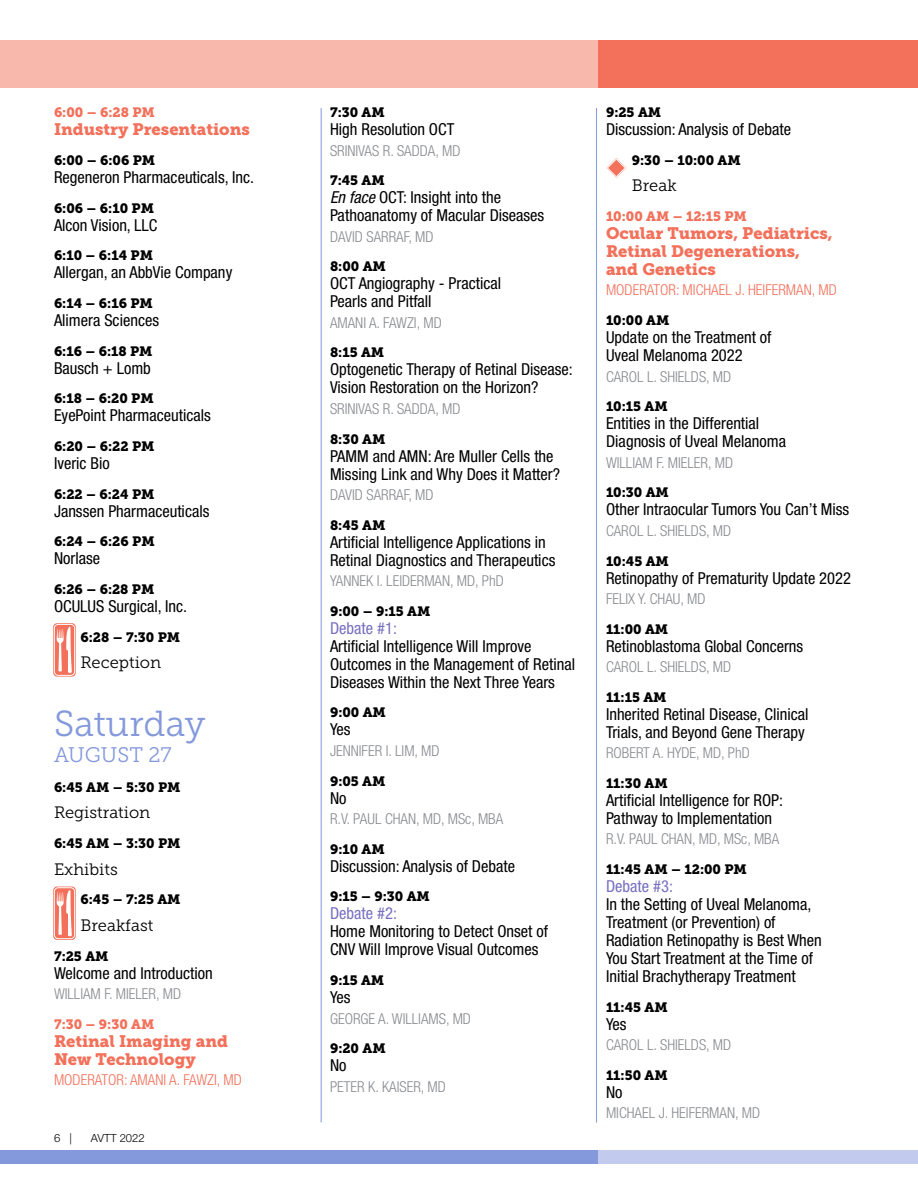
<style>
.page{position:relative;width:918px;height:1188px;background:#fff}
.page>*{position:absolute;margin:0;border:0;box-sizing:border-box;transform-origin:0 0}
.t1{font:36px "Museo Slab 300";color:#8498dc}
.t2{font:21px "Museo Slab 300";color:#8498dc}
.t3{font:condensed 16.5px/18px "Helvetica Neue LT Pro";color:#000}
.t4{font:16.5px/18px "Museo Slab 900";color:#f3705a}
.t5{font:16.5px "Museo Slab 300";color:#000}
.t6{font:condensed 16.5px "Helvetica Neue LT Pro";color:#766fc0}
.t7{font:300 condensed 15px "Helvetica Neue LT Pro";color:#878a8e}
.t8{font:300 condensed 15px "Helvetica Neue LT Pro";color:#f3705a}
.t9{font:13.5px "Museo Slab 900";color:#000}
.t10{font:13.5px "Museo Slab 900";color:#f3705a}
.t11{font:300 11.25px "Helvetica Neue LT Pro";color:#000}
.s1{font-style:italic}
</style>
<div class="page">
<hr style="left:321px;top:108px;width:1px;height:1015px;background:#8498dc">
<hr style="left:596px;top:108px;width:1px;height:1015px;background:#8498dc">
<div style="left:0;top:40px;width:918px;height:48px;background:#f9b8ac"></div>
<div style="left:598px;top:40px;width:320px;height:48px;background:#f3705a"></div>
<div style="left:0;top:1150px;width:918px;height:14px;background:#8498dc"></div>
<div style="left:598px;top:1150px;width:320px;height:14px;background:#c2cbed"></div>
<svg style="left:606px;top:158px;width:20px;height:20px"></svg>
<div style="left:53px;top:623px;width:23px;height:54px;background:#f3705a;border-radius:4px"></div>
<div style="left:54px;top:624px;width:21px;height:52px;border:1px solid #fff;border-radius:4px"></div>
<svg style="left:57px;top:627px;width:15px;height:46px"></svg>
<div style="left:53px;top:887px;width:23px;height:53px;background:#f3705a;border-radius:4px"></div>
<div style="left:54px;top:887px;width:21px;height:52px;border:1px solid #fff;border-radius:4px"></div>
<svg style="left:57px;top:890px;width:15px;height:46px"></svg>
<p class="t10" style="left:54px;top:105px;width:102px">6:00 – 6:28 PM</p>
<p class="t4" style="left:54px;top:120px;width:197px">Industry Presentations</p>
<p class="t9" style="left:54px;top:152px;width:103px">6:00 – 6:06 PM</p>
<p class="t3" style="left:54px;top:168px;width:202px">Regeneron Pharmaceuticals, Inc.</p>
<p class="t9" style="left:54px;top:200px;width:101px">6:06 – 6:10 PM</p>
<p class="t3" style="left:54px;top:215px;width:105px">Alcon Vision, LLC</p>
<p class="t9" style="left:54px;top:248px;width:101px">6:10 – 6:14 PM</p>
<p class="t3" style="left:54px;top:263px;width:180px">Allergan, an AbbVie Company</p>
<p class="t9" style="left:54px;top:295px;width:100px">6:14 – 6:16 PM</p>
<p class="t3" style="left:54px;top:311px;width:107px">Alimera Sciences</p>
<p class="t9" style="left:54px;top:343px;width:100px">6:16 – 6:18 PM</p>
<p class="t3" style="left:54px;top:359px;width:98px">Bausch + Lomb</p>
<p class="t9" style="left:54px;top:391px;width:101px">6:18 – 6:20 PM</p>
<p class="t3" style="left:54px;top:406px;width:158px">EyePoint Pharmaceuticals</p>
<p class="t9" style="left:54px;top:438px;width:102px">6:20 – 6:22 PM</p>
<p class="t3" style="left:54px;top:454px;width:57px">Iveric Bio</p>
<p class="t9" style="left:54px;top:486px;width:102px">6:22 – 6:24 PM</p>
<p class="t3" style="left:54px;top:502px;width:157px">Janssen Pharmaceuticals</p>
<p class="t9" style="left:54px;top:534px;width:102px">6:24 – 6:26 PM</p>
<p class="t3" style="left:54px;top:549px;width:48px">Norlase</p>
<p class="t9" style="left:54px;top:582px;width:102px">6:26 – 6:28 PM</p>
<p class="t3" style="left:54px;top:597px;width:135px">OCULUS Surgical, Inc.</p>
<p class="t9" style="left:80px;top:629px;width:101px">6:28 – 7:30 PM</p>
<p class="t5" style="left:80px;top:654px;width:82px">Reception</p>
<h1 class="t1" style="left:54px;top:704px;width:153px">Saturday</h1>
<p class="t2" style="left:54px;top:743px;width:119px">AUGUST 27</p>
<p class="t9" style="left:54px;top:779px;width:128px">6:45 AM – 5:30 PM</p>
<p class="t5" style="left:54px;top:804px;width:98px">Registration</p>
<p class="t9" style="left:54px;top:835px;width:128px">6:45 AM – 3:30 PM</p>
<p class="t5" style="left:54px;top:860px;width:65px">Exhibits</p>
<p class="t9" style="left:80px;top:892px;width:102px">6:45 – 7:25 AM</p>
<p class="t5" style="left:80px;top:916px;width:75px">Breakfast</p>
<p class="t9" style="left:54px;top:948px;width:56px">7:25 AM</p>
<p class="t3" style="left:54px;top:964px;width:160px">Welcome and Introduction</p>
<p class="t7" style="left:54px;top:985px;width:129px">WILLIAM F. MIELER, MD</p>
<p class="t10" style="left:54px;top:1016px;width:102px">7:30 – 9:30 AM</p>
<p class="t4" style="left:54px;top:1032px;width:176px">Retinal Imaging and<br>New Technology</p>
<p class="t8" style="left:54px;top:1071px;width:189px">MODERATOR: AMANI A. FAWZI, MD</p>
<p class="t11" style="left:54px;top:1131px;width:20px">6 |</p>
<p class="t11" style="left:91px;top:1131px;width:55px">AVTT 2022</p>
<p class="t9" style="left:330px;top:105px;width:56px">7:30 AM</p>
<p class="t3" style="left:330px;top:120px;width:126px">High Resolution OCT</p>
<p class="t7" style="left:330px;top:142px;width:132px">SRINIVAS R. SADDA, MD</p>
<p class="t9" style="left:330px;top:173px;width:56px">7:45 AM</p>
<p class="t3" style="left:330px;top:188px;width:216px"><span class="s1">En face</span> OCT: Insight into the<br>Pathoanatomy of Macular Diseases</p>
<p class="t7" style="left:330px;top:228px;width:105px">DAVID SARRAF, MD</p>
<p class="t9" style="left:330px;top:259px;width:57px">8:00 AM</p>
<p class="t3" style="left:330px;top:274px;width:173px">OCT Angiography - Practical<br>Pearls and Pitfall</p>
<p class="t7" style="left:330px;top:314px;width:113px">AMANI A. FAWZI, MD</p>
<p class="t9" style="left:330px;top:345px;width:56px">8:15 AM</p>
<p class="t3" style="left:330px;top:360px;width:244px">Optogenetic Therapy of Retinal Disease:<br>Vision Restoration on the Horizon?</p>
<p class="t7" style="left:330px;top:400px;width:132px">SRINIVAS R. SADDA, MD</p>
<p class="t9" style="left:330px;top:431px;width:57px">8:30 AM</p>
<p class="t3" style="left:330px;top:447px;width:232px">PAMM and AMN: Are Muller Cells the<br>Missing Link and Why Does it Matter?</p>
<p class="t7" style="left:330px;top:486px;width:105px">DAVID SARRAF, MD</p>
<p class="t9" style="left:330px;top:517px;width:57px">8:45 AM</p>
<p class="t3" style="left:330px;top:533px;width:227px">Artificial Intelligence Applications in<br>Retinal Diagnostics and Therapeutics</p>
<p class="t7" style="left:330px;top:572px;width:175px">YANNEK I. LEIDERMAN, MD, PhD</p>
<p class="t9" style="left:330px;top:603px;width:102px">9:00 – 9:15 AM</p>
<p class="t6" style="left:330px;top:618px;width:68px">Debate #1:</p>
<p class="t3" style="left:330px;top:637px;width:247px">Artificial Intelligence Will Improve<br>Outcomes in the Management of Retinal<br>Diseases Within the Next Three Years</p>
<p class="t9" style="left:330px;top:705px;width:57px">9:00 AM</p>
<p class="t3" style="left:330px;top:720px;width:22px">Yes</p>
<p class="t7" style="left:330px;top:742px;width:111px">JENNIFER I. LIM, MD</p>
<p class="t9" style="left:330px;top:773px;width:57px">9:05 AM</p>
<p class="t3" style="left:330px;top:789px;width:18px">No</p>
<p class="t7" style="left:330px;top:810px;width:175px">R.V. PAUL CHAN, MD, MSc, MBA</p>
<p class="t9" style="left:330px;top:841px;width:56px">9:10 AM</p>
<p class="t3" style="left:330px;top:857px;width:187px">Discussion: Analysis of Debate</p>
<p class="t9" style="left:330px;top:889px;width:101px">9:15 – 9:30 AM</p>
<p class="t6" style="left:330px;top:904px;width:68px">Debate #2:</p>
<p class="t3" style="left:330px;top:922px;width:220px">Home Monitoring to Detect Onset of<br>CNV Will Improve Visual Outcomes</p>
<p class="t9" style="left:330px;top:973px;width:56px">9:15 AM</p>
<p class="t3" style="left:330px;top:988px;width:22px">Yes</p>
<p class="t7" style="left:330px;top:1010px;width:143px">GEORGE A. WILLIAMS, MD</p>
<p class="t9" style="left:330px;top:1041px;width:57px">9:20 AM</p>
<p class="t3" style="left:330px;top:1056px;width:18px">No</p>
<p class="t7" style="left:330px;top:1078px;width:117px">PETER K. KAISER, MD</p>
<p class="t9" style="left:606px;top:105px;width:57px">9:25 AM</p>
<p class="t3" style="left:606px;top:120px;width:187px">Discussion: Analysis of Debate</p>
<p class="t9" style="left:632px;top:152px;width:111px">9:30 – 10:00 AM</p>
<p class="t5" style="left:632px;top:177px;width:46px">Break</p>
<p class="t10" style="left:606px;top:208px;width:142px">10:00 AM – 12:15 PM</p>
<p class="t4" style="left:606px;top:224px;width:228px">Ocular Tumors, Pediatrics,<br>Retinal Degenerations, and Genetics</p>
<p class="t8" style="left:606px;top:282px;width:232px">MODERATOR: MICHAEL J. HEIFERMAN, MD</p>
<p class="t9" style="left:606px;top:313px;width:65px">10:00 AM</p>
<p class="t3" style="left:606px;top:328px;width:167px">Update on the Treatment of<br>Uveal Melanoma 2022</p>
<p class="t7" style="left:606px;top:368px;width:127px">CAROL L. SHIELDS, MD</p>
<p class="t9" style="left:606px;top:399px;width:63px">10:15 AM</p>
<p class="t3" style="left:606px;top:414px;width:182px">Entities in the Differential<br>Diagnosis of Uveal Melanoma</p>
<p class="t7" style="left:606px;top:454px;width:129px">WILLIAM F. MIELER, MD</p>
<p class="t9" style="left:606px;top:485px;width:64px">10:30 AM</p>
<p class="t3" style="left:606px;top:500px;width:245px">Other Intraocular Tumors You Can’t Miss</p>
<p class="t7" style="left:606px;top:522px;width:127px">CAROL L. SHIELDS, MD</p>
<p class="t9" style="left:606px;top:553px;width:64px">10:45 AM</p>
<p class="t3" style="left:606px;top:569px;width:246px">Retinopathy of Prematurity Update 2022</p>
<p class="t7" style="left:606px;top:590px;width:101px">FELIX Y. CHAU, MD</p>
<p class="t9" style="left:606px;top:621px;width:64px">11:00 AM</p>
<p class="t3" style="left:606px;top:637px;width:199px">Retinoblastoma Global Concerns</p>
<p class="t7" style="left:606px;top:658px;width:127px">CAROL L. SHIELDS, MD</p>
<p class="t9" style="left:606px;top:689px;width:62px">11:15 AM</p>
<p class="t3" style="left:606px;top:705px;width:204px">Inherited Retinal Disease, Clinical<br>Trials, and Beyond Gene Therapy</p>
<p class="t7" style="left:606px;top:744px;width:145px">ROBERT A. HYDE, MD, PhD</p>
<p class="t9" style="left:606px;top:775px;width:63px">11:30 AM</p>
<p class="t3" style="left:606px;top:791px;width:179px">Artificial Intelligence for ROP:<br>Pathway to Implementation</p>
<p class="t7" style="left:606px;top:830px;width:175px">R.V. PAUL CHAN, MD, MSc, MBA</p>
<p class="t9" style="left:606px;top:861px;width:142px">11:45 AM – 12:00 PM</p>
<p class="t6" style="left:606px;top:876px;width:68px">Debate #3:</p>
<p class="t3" style="left:606px;top:895px;width:217px">In the Setting of Uveal Melanoma, Treatment (or Prevention) of Radiation Retinopathy is Best When You Start Treatment at the Time of Initial Brachytherapy Treatment</p>
<p class="t9" style="left:606px;top:999px;width:63px">11:45 AM</p>
<p class="t3" style="left:606px;top:1015px;width:22px">Yes</p>
<p class="t7" style="left:606px;top:1036px;width:127px">CAROL L. SHIELDS, MD</p>
<p class="t9" style="left:606px;top:1067px;width:63px">11:50 AM</p>
<p class="t3" style="left:606px;top:1083px;width:18px">No</p>
<p class="t7" style="left:606px;top:1104px;width:156px">MICHAEL J. HEIFERMAN, MD</p>
</div>
